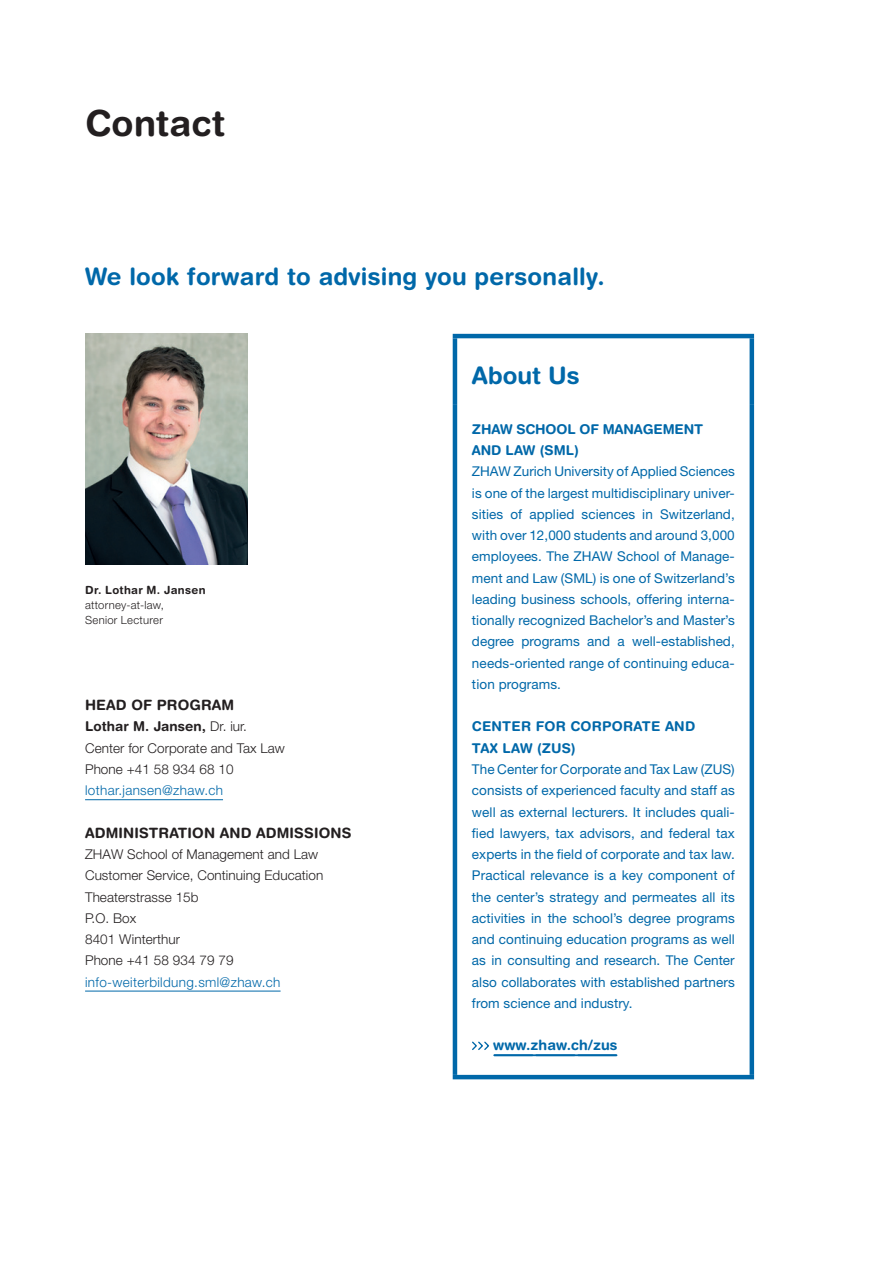
<style>
.page{position:relative;width:885px;height:1263px;background:#fff}
.page>*{position:absolute;margin:0;border:0;box-sizing:border-box;transform-origin:0 0}
.t1{font:700 36px "Helvetica Rounded LT Std";letter-spacing:.01em;color:#231f20}
.t2{font:700 24px "Helvetica Rounded LT Std";letter-spacing:.01em;color:#0068a9}
.t3{font:700 14.25px "Helvetica Rounded LT Std";letter-spacing:.01em;color:#231f20}
.t4{font:700 14.25px "Helvetica Rounded LT Std";letter-spacing:.005em;color:#0068a9}
.t5{font:13.5px/21.3px "Helvetica Neue LT Pro";letter-spacing:.005em;color:#0068a9;text-align:justify}
.t6{font:300 13.5px/21.3px "Helvetica Neue LT Pro";letter-spacing:.005em;color:#231f20}
.t7{font:300 13.5px "Helvetica Neue LT Pro";letter-spacing:.025em;color:#0068a9}
.t8{font:700 13.5px/21.3px "Helvetica Rounded LT Std";color:#0068a9}
.t9{font:700 13.5px/21.3px "Helvetica Rounded LT Std";letter-spacing:.02em;color:#0068a9}
.t10{font:700 13.5px "Helvetica Rounded LT Std";letter-spacing:.005em;color:#231f20}
.t11{font:300 11.25px/15px "Helvetica Neue LT Pro";letter-spacing:.025em;color:#231f20}
.t12{font:700 11.25px "Helvetica Rounded LT Std";letter-spacing:.025em;color:#231f20}
.s1{font-family:"Helvetica Neue LT Pro";font-weight:300}
</style>
<div class="page">
<img style="left:85px;top:333px;width:163px;height:231px">
<hr style="left:452px;top:334px;width:302px;height:4px;background:#0068a9">
<div style="left:452px;top:338px;width:5px;height:66px;background:#0068a9"></div>
<div style="left:749px;top:338px;width:5px;height:66px;background:#0068a9"></div>
<div style="left:452px;top:404px;width:5px;height:671px;background:#0068a9"></div>
<div style="left:749px;top:404px;width:5px;height:671px;background:#0068a9"></div>
<hr style="left:452px;top:1075px;width:302px;height:4px;background:#0068a9">
<svg style="left:472px;top:1041px;width:144px;height:15px"></svg>
<hr style="left:85px;top:799px;width:138px;height:1px;background:#0068a9">
<hr style="left:85px;top:991px;width:195px;height:1px;background:#0068a9">
<h1 class="t1" style="left:85px;top:101px;width:141px">Contact</h1>
<h2 class="t2" style="left:85px;top:262px;width:521px">We look forward to advising you personally.</h2>
<p class="t12" style="left:85px;top:583px;width:122px">Dr. Lothar M. Jansen</p>
<p class="t11" style="left:85px;top:597px;width:80px">attorney-at-law,<br>Senior Lecturer</p>
<p class="t3" style="left:85px;top:696px;width:151px">HEAD OF PROGRAM</p>
<p class="t10" style="left:85px;top:718px;width:163px">Lothar M. Jansen, <span class="s1">Dr. iur.</span></p>
<p class="t6" style="left:85px;top:737px;width:201px">Center for Corporate and Tax Law<br>Phone +41 58 934 68 10</p>
<p class="t7" style="left:85px;top:782px;width:139px">lothar.jansen@zhaw.ch</p>
<p class="t3" style="left:85px;top:824px;width:268px">ADMINISTRATION AND ADMISSIONS</p>
<p class="t6" style="left:85px;top:843px;width:240px">ZHAW School of Management and Law<br>Customer Service, Continuing Education<br>Theaterstrasse 15b<br>P.O. Box<br>8401 Winterthur<br>Phone +41 58 934 79 79</p>
<p class="t7" style="left:85px;top:973px;width:197px">info-weiterbildung.sml@zhaw.ch</p>
<h2 class="t2" style="left:472px;top:361px;width:109px">About Us</h2>
<p class="t8" style="left:472px;top:418px;width:232px">ZHAW SCHOOL OF MANAGEMENT<br>AND LAW (SML)</p>
<p class="t5" style="left:472px;top:460px;width:264px">ZHAW Zurich University of Applied Sciences is one of the largest multidisciplinary univer&shy;sities of applied sciences in Switzerland, with over 12,000 students and around 3,000 employees. The ZHAW School of Manage&shy;ment and Law (SML) is one of Switzerland’s leading business schools, offering interna&shy;tionally recognized Bachelor’s and Master’s degree programs and a well-established, needs-oriented range of continuing educa&shy;tion programs.</p>
<p class="t9" style="left:472px;top:716px;width:225px">CENTER FOR CORPORATE AND<br>TAX LAW (ZUS)</p>
<p class="t5" style="left:472px;top:758px;width:264px">The Center for Corporate and Tax Law (ZUS) consists of experienced faculty and staff as well as external lecturers. It includes quali&shy;fied lawyers, tax advisors, and federal tax experts in the field of corporate and tax law.<br>Practical relevance is a key component of the center’s strategy and permeates all its activities in the school’s degree programs and continuing education programs as well as in consulting and research. The Center also collaborates with established partners from science and industry.</p>
<p class="t4" style="left:493px;top:1036px;width:126px">www.zhaw.ch/zus</p>
</div>
